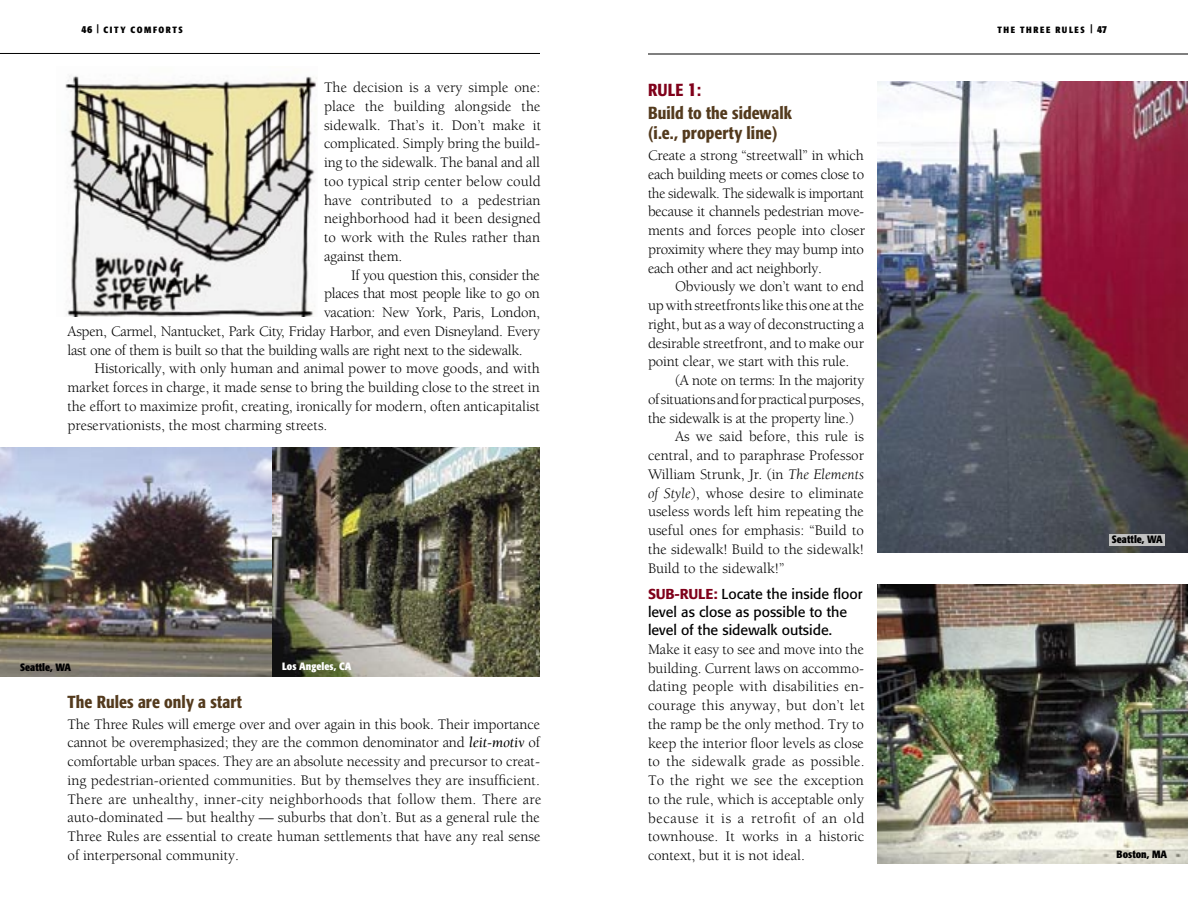
<style>
.page{position:relative;width:1188px;height:918px;background:#fff}
.page>*{position:absolute;margin:0;border:0;box-sizing:border-box;transform-origin:0 0}
.t1{font:500 condensed 17.25px/22.5px "Formata";letter-spacing:.005em;color:#533a1d}
.t2{font:15px/18.8px "Berkeley";letter-spacing:-.01em;color:#000;text-align:justify}
.t3{font:14.25px/18px "Formata";color:#000}
.t4{font:700 condensed 10.5px "Formata";color:#000}
.t5{font:700 condensed 10.5px "Formata";letter-spacing:.005em;color:#fff}
.t6{font:700 condensed 9px "Formata";letter-spacing:.175em;color:#000}
.s1{font-size:10.5px}
.s2{font-style:italic}
.s3{color:#7f001a}
.s4{font-size:19.5px;color:#7f001a}
.s5{font-weight:500;color:#7f001a}
</style>
<div class="page">
<hr style="left:0;top:53px;width:540px;height:1px;background:#000">
<hr style="left:648px;top:54px;width:540px;height:1px;background:#000">
<img style="left:65px;top:76px;width:252px;height:240px">
<img style="left:0;top:447px;width:271px;height:229px">
<img style="left:273px;top:447px;width:267px;height:229px">
<img style="left:878px;top:81px;width:310px;height:471px">
<img style="left:878px;top:585px;width:310px;height:279px">
<div style="left:1110px;top:534px;width:55px;height:12px;background:#c0c0c0"></div>
<p class="t6" style="left:82px;top:24px;width:103px"><span class="s1">46</span> | CITY COMFORTS</p>
<p class="t6" style="left:998px;top:24px;width:111px">THE THREE RULES | <span class="s1">47</span></p>
<p class="t2" style="left:324px;top:78px;width:219px">The decision is a very simple one: place the building alongside the sidewalk. That’s it. Don’t make it complicated. Simply bring the build&shy;ing to the sidewalk. The banal and all too typical strip center below could have contributed to a pedestrian neighborhood had it been designed to work with the Rules rather than against them.</p>
<p class="t2" style="left:351px;top:266px;width:190px">If you question this, consider the</p>
<p class="t2" style="left:324px;top:285px;width:217px">places that most people like to go on</p>
<p class="t2" style="left:324px;top:303px;width:217px">vacation: New York, Paris, London,</p>
<p class="t2" style="left:68px;top:322px;width:474px">Aspen, Carmel, Nantucket, Park City, Friday Harbor, and even Disneyland. Every</p>
<p class="t2" style="left:68px;top:341px;width:457px">last one of them is built so that the building walls are right next to the sidewalk.</p>
<p class="t2" style="left:94px;top:360px;width:447px">Historically, with only human and animal power to move goods, and with</p>
<p class="t2" style="left:68px;top:378px;width:474px">market forces in charge, it made sense to bring the building close to the street in</p>
<p class="t2" style="left:68px;top:397px;width:474px">the effort to maximize profit, creating, ironically for modern, often anticapitalist</p>
<p class="t2" style="left:68px;top:416px;width:262px">preservationists, the most charming streets.</p>
<p class="t4" style="left:20px;top:660px;width:52px">Seattle, WA</p>
<p class="t5" style="left:282px;top:660px;width:71px">Los Angeles, CA</p>
<p class="t1" style="left:68px;top:690px;width:176px">The Rules are only a start</p>
<p class="t2" style="left:68px;top:715px;width:475px">The Three Rules will emerge over and over again in this book. Their importance cannot be overemphasized; they are the common denominator and <span class="s2">leit-motiv</span> of comfortable urban spaces. They are an absolute necessity and precursor to creat&shy;ing pedestrian-oriented communities. But by themselves they are insufficient.<br>There are unhealthy, inner-city neighborhoods that follow them. There are auto-dominated — but healthy — suburbs that don’t. But as a general rule the Three Rules are essential to create human settlements that have any real sense of interpersonal community.</p>
<p class="t1" style="left:648px;top:79px;width:146px"><span class="s3">RULE</span> <span class="s4">1</span><span class="s3">:<br></span>Build to the sidewalk</p>
<p class="t1" style="left:648px;top:122px;width:131px">(i.e., property line)</p>
<p class="t2" style="left:648px;top:146px;width:219px">Create a strong “streetwall” in which each building meets or comes close to the sidewalk. The sidewalk is important because it channels pedestrian move&shy;ments and forces people into closer proximity where they may bump into each other and act neighborly.</p>
<p class="t2" style="left:675px;top:278px;width:191px">Obviously we don’t want to end</p>
<p class="t2" style="left:648px;top:296px;width:218px">up with streetfronts like this one at the</p>
<p class="t2" style="left:648px;top:315px;width:218px">right, but as a way of deconstructing a</p>
<p class="t2" style="left:648px;top:334px;width:218px">desirable streetfront, and to make our</p>
<p class="t2" style="left:648px;top:353px;width:203px">point clear, we start with this rule.</p>
<p class="t2" style="left:675px;top:371px;width:191px">(A note on terms: In the majority</p>
<p class="t2" style="left:648px;top:390px;width:218px">of situations and for practical purposes,</p>
<p class="t2" style="left:648px;top:409px;width:208px">the sidewalk is at the property line.)</p>
<p class="t2" style="left:675px;top:428px;width:191px">As we said before, this rule is</p>
<p class="t2" style="left:648px;top:446px;width:218px">central, and to paraphrase Professor</p>
<p class="t2" style="left:648px;top:465px;width:217px">William Strunk, Jr. (in <span class="s2">The Elements</span></p>
<p class="t2" style="left:648px;top:484px;width:218px"><span class="s2">of Style</span>), whose desire to eliminate</p>
<p class="t2" style="left:648px;top:503px;width:217px">useless words left him repeating the</p>
<p class="t2" style="left:648px;top:521px;width:218px">useful ones for emphasis: “Build to</p>
<p class="t2" style="left:648px;top:540px;width:217px">the sidewalk! Build to the sidewalk!</p>
<p class="t2" style="left:648px;top:559px;width:138px">Build to the sidewalk!”</p>
<p class="t3" style="left:648px;top:585px;width:216px"><span class="s5">SUB-RULE:</span> Locate the inside floor level as close as possible to the level of the sidewalk outside.</p>
<p class="t2" style="left:648px;top:640px;width:219px">Make it easy to see and move into the building. Current laws on accommo&shy;dating people with disabilities en&shy;courage this anyway, but don’t let the ramp be the only method. Try to keep the interior floor levels as close to the sidewalk grade as possible.<br>To the right we see the exception to the rule, which is acceptable only because it is a retrofit of an old townhouse. It works in a historic context, but it is not ideal.</p>
<p class="t4" style="left:1112px;top:533px;width:52px">Seattle, WA</p>
<p class="t4" style="left:1117px;top:848px;width:52px">Boston, MA</p>
</div>
